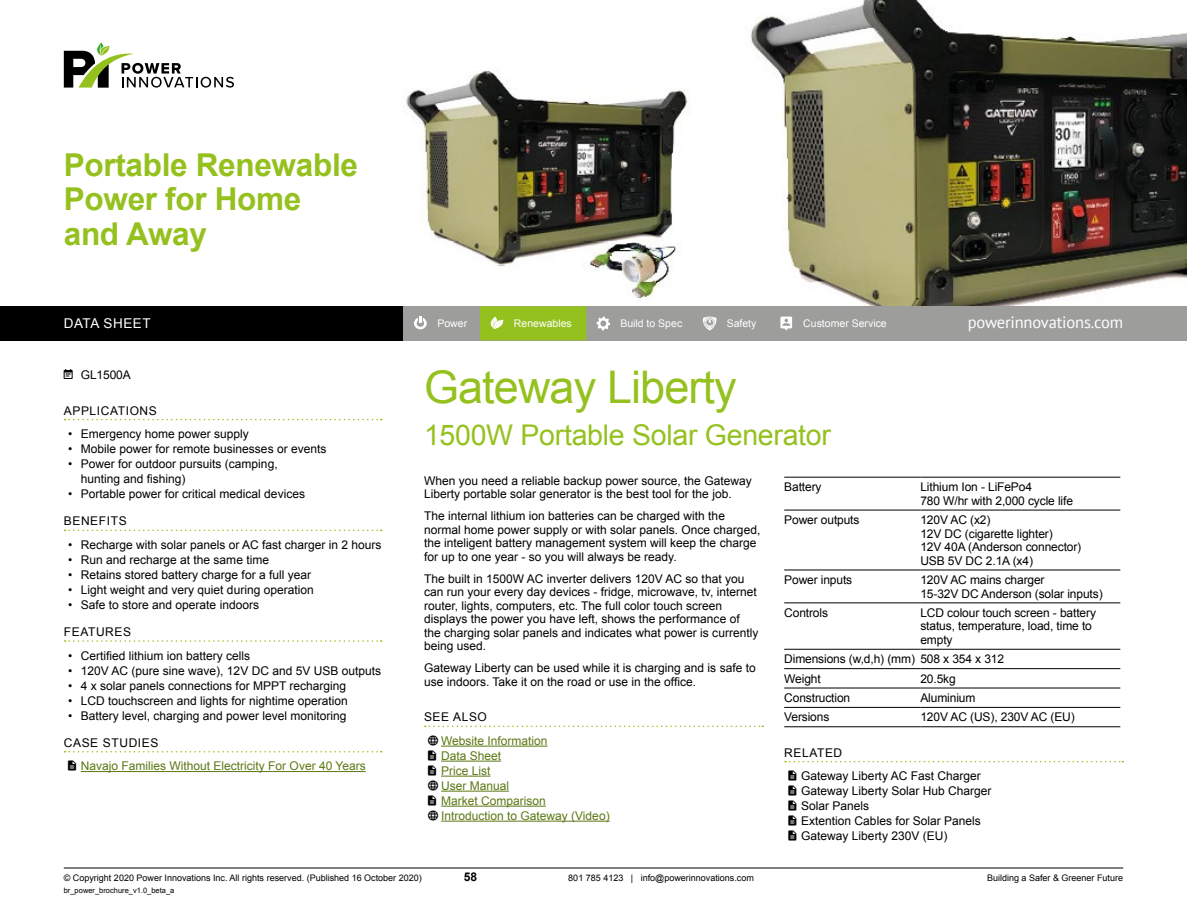
<style>
.page{position:relative;width:1187px;height:919px;background:#fff}
.page>*{position:absolute;margin:0;border:0;box-sizing:border-box;transform-origin:0 0}
.t1{font:45px "Arial";letter-spacing:-.02em;color:#95c11f}
.t2{font:700 31.5px/34.5px "Arial";letter-spacing:-.01em;color:#95c11f}
.t3{font:28.5px "Arial";letter-spacing:-.01em;color:#95c11f}
.t4{font:16.5px "PT Sans";letter-spacing:-.01em;color:#fff}
.t5{font:13.5px "Arial";letter-spacing:.04em;color:#fff}
.t6{font:12px/13.5px "Arial";color:#000}
.t7{font:12px/15px "Arial";color:#5b7813}
.t8{font:12px "Arial";letter-spacing:.05em;color:#000}
.t9{font:700 12px "Arial";color:#000}
.t10{font:10.5px "Arial";color:#fff}
.t11{font:9px "Arial";color:#000}
.t12{font:7.5px "Arial";color:#000}
.s1{color:#000}
.s2{font-family:"Material Design Iconic Font";color:#000}
.s3{font-family:"Material Design Iconic Font"}
</style>
<div class="page">
<img style="left:406px;top:0;width:780px;height:306px">
<svg style="left:425px;top:725px;width:338px;height:2px"></svg>
<hr style="left:441px;top:745px;width:106px;height:1px;background:#5b7813">
<hr style="left:441px;top:760px;width:60px;height:1px;background:#5b7813">
<hr style="left:441px;top:775px;width:49px;height:1px;background:#5b7813">
<hr style="left:441px;top:790px;width:68px;height:1px;background:#5b7813">
<hr style="left:441px;top:805px;width:104px;height:1px;background:#5b7813">
<hr style="left:441px;top:820px;width:168px;height:1px;background:#5b7813">
<svg style="left:785px;top:760px;width:338px;height:2px"></svg>
<hr style="left:784px;top:477px;width:136px;height:1px;background:#000">
<hr style="left:920px;top:477px;width:200px;height:1px;background:#000">
<hr style="left:784px;top:510px;width:136px;height:1px;background:#000">
<hr style="left:920px;top:510px;width:200px;height:1px;background:#000">
<hr style="left:784px;top:569px;width:136px;height:1px;background:#000">
<hr style="left:920px;top:569px;width:200px;height:1px;background:#000">
<hr style="left:784px;top:602px;width:136px;height:1px;background:#000">
<hr style="left:920px;top:602px;width:200px;height:1px;background:#000">
<hr style="left:784px;top:649px;width:136px;height:1px;background:#000">
<hr style="left:920px;top:649px;width:200px;height:1px;background:#000">
<hr style="left:784px;top:668px;width:136px;height:1px;background:#000">
<hr style="left:920px;top:668px;width:200px;height:1px;background:#000">
<hr style="left:784px;top:687px;width:136px;height:1px;background:#000">
<hr style="left:920px;top:687px;width:200px;height:1px;background:#000">
<hr style="left:784px;top:707px;width:136px;height:1px;background:#000">
<hr style="left:920px;top:707px;width:200px;height:1px;background:#000">
<hr style="left:784px;top:726px;width:136px;height:1px;background:#000">
<hr style="left:920px;top:726px;width:200px;height:1px;background:#000">
<svg style="left:65px;top:419px;width:317px;height:1px"></svg>
<svg style="left:65px;top:529px;width:317px;height:2px"></svg>
<svg style="left:65px;top:640px;width:317px;height:1px"></svg>
<svg style="left:65px;top:751px;width:317px;height:1px"></svg>
<hr style="left:81px;top:771px;width:285px;height:1px;background:#5b7813">
<div style="left:0;top:306px;width:1186px;height:34px;background:#9d9d9c"></div>
<div style="left:0;top:306px;width:403px;height:34px;background:#000"></div>
<hr style="left:64px;top:867px;width:1059px;height:1px;background:#000">
<svg style="left:414px;top:316px;width:13px;height:13px"></svg>
<div style="left:480px;top:306px;width:106px;height:34px;background:#95c11f"></div>
<svg style="left:596px;top:316px;width:14px;height:14px"></svg>
<svg style="left:703px;top:316px;width:13px;height:14px"></svg>
<svg style="left:780px;top:316px;width:12px;height:14px"></svg>
<svg style="left:64px;top:43px;width:170px;height:45px"></svg>
<h2 class="t2" style="left:64px;top:149px;width:295px">Portable Renewable<br>Power for Home and Away</h2>
<p class="t5" style="left:64px;top:314px;width:88px">DATA SHEET</p>
<p class="t10" style="left:437px;top:316px;width:31px">Power</p>
<p class="t10" style="left:514px;top:316px;width:59px">Renewables</p>
<p class="t10" style="left:620px;top:316px;width:63px">Build to Spec</p>
<p class="t10" style="left:726px;top:316px;width:31px">Safety</p>
<p class="t10" style="left:803px;top:316px;width:85px">Customer Service</p>
<h3 class="t4" style="left:967px;top:311px;width:157px">powerinnovations.com</h3>
<p class="t6" style="left:81px;top:368px;width:51px">GL1500A</p>
<p class="t8" style="left:64px;top:402px;width:95px">APPLICATIONS</p>
<p class="t6" style="left:68px;top:427px;width:182px">• Emergency home power supply</p>
<p class="t6" style="left:68px;top:442px;width:260px">• Mobile power for remote businesses or events</p>
<p class="t6" style="left:81px;top:456px;width:198px;line-height:15px;text-indent:-13px">• Power for outdoor pursuits (camping, hunting and fishing)</p>
<p class="t6" style="left:68px;top:487px;width:238px">• Portable power for critical medical devices</p>
<p class="t8" style="left:64px;top:513px;width:64px">BENEFITS</p>
<p class="t6" style="left:68px;top:538px;width:315px">• Recharge with solar panels or AC fast charger in 2 hours</p>
<p class="t6" style="left:68px;top:553px;width:202px">• Run and recharge at the same time</p>
<p class="t6" style="left:68px;top:568px;width:244px">• Retains stored battery charge for a full year</p>
<p class="t6" style="left:68px;top:583px;width:247px">• Light weight and very quiet during operation</p>
<p class="t6" style="left:68px;top:598px;width:192px">• Safe to store and operate indoors</p>
<p class="t8" style="left:64px;top:624px;width:69px">FEATURES</p>
<p class="t6" style="left:68px;top:648px;width:184px">• Certified lithium ion battery cells</p>
<p class="t6" style="left:68px;top:663px;width:314px">• 120V AC (pure sine wave), 12V DC and 5V USB outputs</p>
<p class="t6" style="left:68px;top:678px;width:279px">• 4 x solar panels connections for MPPT recharging</p>
<p class="t6" style="left:68px;top:693px;width:281px">• LCD touchscreen and lights for nightime operation</p>
<p class="t6" style="left:68px;top:708px;width:280px">• Battery level, charging and power level monitoring</p>
<p class="t7" style="left:68px;top:730px;width:299px;line-height:23.5px;text-indent:-4px"><span class="s1">CASE STUDIES<br></span><span class="s2">Ĥ</span> Navajo Families Without Electricity For Over 40 Years</p>
<h1 class="t1" style="left:424px;top:357px;width:314px">Gateway Liberty</h1>
<h3 class="t3" style="left:424px;top:417px;width:408px">1500W Portable Solar Generator</h3>
<p class="t6" style="left:424px;top:473px;width:329px">When you need a reliable backup power source, the Gateway<br>Liberty portable solar generator is the best tool for the job.</p>
<p class="t6" style="left:424px;top:509px;width:338px">The internal lithium ion batteries can be charged with the normal home power supply or with solar panels. Once charged, the inteligent battery management system will keep the charge for up to one year - so you will always be ready.</p>
<p class="t6" style="left:424px;top:571px;width:336px">The built in 1500W AC inverter delivers 120V AC so that you can run your every day devices - fridge, microwave, tv, internet router, lights, computers, etc. The full color touch screen displays the power you have left, shows the performance of the charging solar panels and indicates what power is currently being used.</p>
<p class="t6" style="left:424px;top:661px;width:333px">Gateway Liberty can be used while it is charging and is safe to use indoors. Take it on the road or use in the office.</p>
<p class="t7" style="left:428px;top:705px;width:121px;line-height:23.5px;text-indent:-4px"><span class="s1">SEE ALSO<br></span><span class="s2">S</span> Website Information</p>
<p class="t7" style="left:428px;top:748px;width:183px"><span class="s2">Ĥ</span> Data Sheet<br><span class="s2">Ĥ</span> Price List<br><span class="s2">S</span> User Manual<br><span class="s2">Ĥ</span> Market Comparison<br><span class="s2">S</span> Introduction to Gateway (Video)</p>
<p class="t6" style="left:784px;top:480px;width:39px">Battery</p>
<p class="t6" style="left:920px;top:480px;width:154px">Lithium Ion - LiFePo4<br>780 W/hr with 2,000 cycle life</p>
<p class="t6" style="left:784px;top:513px;width:77px">Power outputs</p>
<p class="t6" style="left:920px;top:513px;width:162px">120V AC (x2)<br>12V DC (cigarette lighter)<br>12V 40A (Anderson connector)<br>USB 5V DC 2.1A (x4)</p>
<p class="t6" style="left:784px;top:573px;width:70px">Power inputs</p>
<p class="t6" style="left:920px;top:573px;width:184px">120V AC mains charger<br>15-32V DC Anderson (solar inputs)</p>
<p class="t6" style="left:784px;top:606px;width:45px">Controls</p>
<p class="t6" style="left:920px;top:606px;width:177px">LCD colour touch screen - battery status, temperature, load, time to empty</p>
<p class="t6" style="left:784px;top:649px;width:221px;line-height:19.4px">Dimensions (w,d,h) (mm) 508 x 354 x 312<br>Weight</p>
<p class="t6" style="left:920px;top:671px;width:37px">20.5kg</p>
<p class="t6" style="left:784px;top:691px;width:68px">Construction</p>
<p class="t6" style="left:920px;top:691px;width:57px">Aluminium</p>
<p class="t6" style="left:784px;top:710px;width:47px">Versions</p>
<p class="t6" style="left:920px;top:710px;width:156px">120V AC (US), 230V AC (EU)</p>
<p class="t6" style="left:788px;top:740px;width:194px;line-height:23.5px;text-indent:-4px">RELATED<br><span class="s3">Ĥ</span> Gateway Liberty AC Fast Charger</p>
<p class="t6" style="left:788px;top:783px;width:204px;line-height:15px"><span class="s3">Ĥ</span> Gateway Liberty Solar Hub Charger<br><span class="s3">Ĥ</span> Solar Panels<br><span class="s3">Ĥ</span> Extention Cables for Solar Panels<br><span class="s3">Ĥ</span> Gateway Liberty 230V (EU)</p>
<p class="t11" style="left:64px;top:871px;width:359px">© Copyright 2020 Power Innovations Inc. All rights reserved. (Published 16 October 2020)</p>
<p class="t9" style="left:464px;top:868px;width:15px">58</p>
<p class="t11" style="left:568px;top:871px;width:187px">801 785 4123 | info@powerinnovations.com</p>
<p class="t11" style="left:986px;top:871px;width:138px">Building a Safer &amp; Greener Future</p>
<p class="t12" style="left:64px;top:885px;width:112px">br_power_brochure_v1.0_beta_a</p>
</div>
